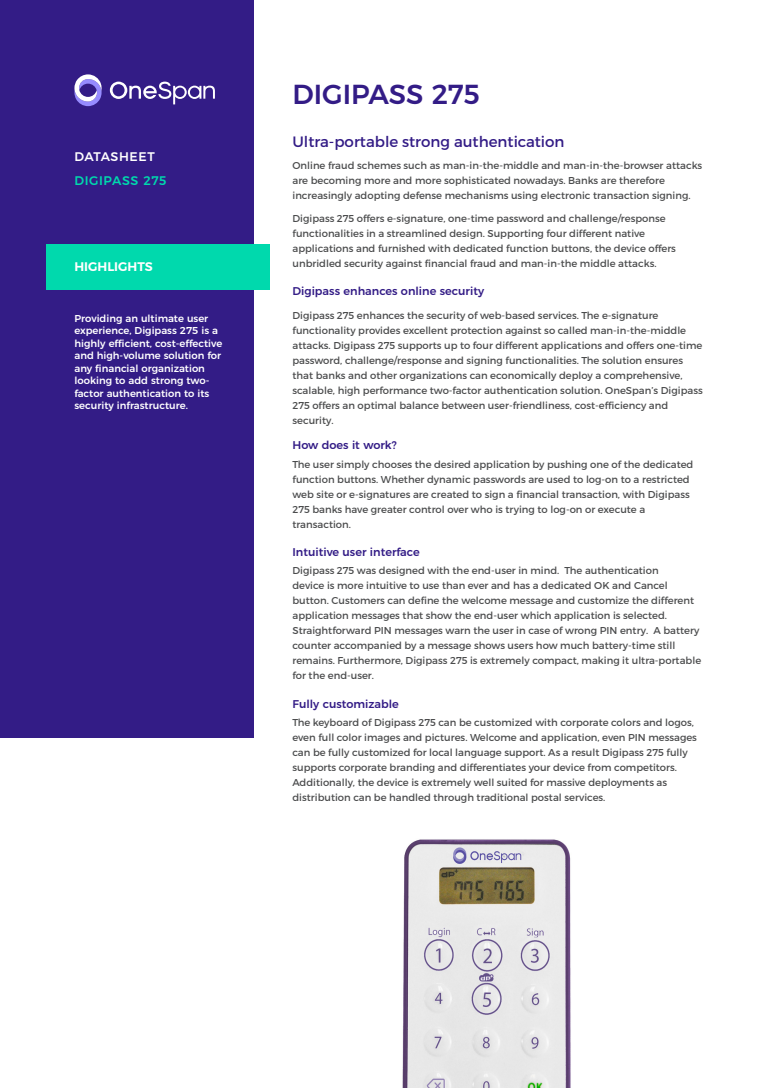
<style>
.page{position:relative;width:780px;height:1088px;background:#fff}
.page>*{position:absolute;margin:0;border:0;box-sizing:border-box;transform-origin:0 0}
.t1{font:500 27.5px "Montserrat";color:#331c86}
.Text_-_Intro{font:15px "Montserrat";color:#331c86}
.Documentnaam{font:500 12.5px "Montserrat";letter-spacing:.05em;color:#00d9ad}
.Page_Names_-_inside{font:600 12.5px "Montserrat";color:#fff}
.t2{font:500 12.5px "Montserrat";letter-spacing:.045em;color:#fff}
.Text_-_Subheads{font:500 11.25px "Montserrat";color:#331c86}
.Text{font:10px/15px "Montserrat";color:#4b4c4d}
.Text_-_Subheads-2{font:10px/15px "Montserrat";color:#4b4c4d}
.Sidebar_-_Text{font:500 10px/12.5px "Montserrat";color:#fff}
</style>
<div class="page">
<img style="left:402px;top:839px;width:169px;height:249px">
<div style="left:0;top:0;width:254px;height:738px;background:#331c86"></div>
<svg style="left:74px;top:74px;width:28px;height:32px"></svg>
<svg style="left:110px;top:82px;width:105px;height:22px"></svg>
<div style="left:46px;top:244px;width:223px;height:45px;background:#00d9ad"></div>
<p class="t2" style="left:74px;top:147px;width:82px">DATASHEET</p>
<p class="Documentnaam" style="left:74px;top:170px;width:93px">DIGIPASS 275</p>
<p class="Page_Names_-_inside" style="left:74px;top:257px;width:80px">HIGHLIGHTS</p>
<p class="Sidebar_-_Text" style="left:74px;top:311px;width:149px">Providing an ultimate user experience, Digipass 275 is a highly efficient, cost-effective and high-volume solution for any financial organization looking to add strong two&shy;factor authentication to its security infrastructure.</p>
<p class="t1" style="left:292px;top:72px;width:189px">DIGIPASS 275</p>
<p class="Text_-_Intro" style="left:292px;top:132px;width:273px">Ultra-portable strong authentication</p>
<p class="Text" style="left:292px;top:158px;width:411px">Online fraud schemes such as man-in-the-middle and man-in-the-browser attacks are becoming more and more sophisticated nowadays. Banks are therefore increasingly adopting defense mechanisms using electronic transaction signing.</p>
<p class="Text" style="left:292px;top:211px;width:385px">Digipass 275 offers e-signature, one-time password and challenge/response functionalities in a streamlined design. Supporting four different native applications and furnished with dedicated function buttons, the device offers unbridled security against financial fraud and man-in-the middle attacks.</p>
<p class="Text_-_Subheads" style="left:292px;top:282px;width:193px">Digipass enhances online security</p>
<p class="Text_-_Subheads-2" style="left:292px;top:308px;width:412px">Digipass 275 enhances the security of web-based services. The e-signature functionality provides excellent protection against so called man-in-the-middle attacks. Digipass 275 supports up to four different applications and offers one-time password, challenge/response and signing functionalities. The solution ensures that banks and other organizations can economically deploy a comprehensive, scalable, high performance two-factor authentication solution. OneSpan’s Digipass 275 offers an optimal balance between user-friendliness, cost-efficiency and security.</p>
<p class="Text_-_Subheads" style="left:292px;top:436px;width:106px">How does it work?</p>
<p class="Text" style="left:292px;top:456px;width:402px">The user simply chooses the desired application by pushing one of the dedicated function buttons. Whether dynamic passwords are used to log-on to a restricted web site or e-signatures are created to sign a financial transaction, with Digipass 275 banks have greater control over who is trying to log-on or execute a transaction.</p>
<p class="Text_-_Subheads" style="left:292px;top:542px;width:129px">Intuitive user interface</p>
<p class="Text" style="left:292px;top:563px;width:410px">Digipass 275 was designed with the end-user in mind. The authentication<br>device is more intuitive to use than ever and has a dedicated OK and Cancel button. Customers can define the welcome message and customize the different application messages that show the end-user which application is selected.<br>Straightforward PIN messages warn the user in case of wrong PIN entry. A battery counter accompanied by a message shows users how much battery-time still remains. Furthermore, Digipass 275 is extremely compact, making it ultra-portable for the end-user.</p>
<p class="Text_-_Subheads" style="left:292px;top:694px;width:108px">Fully customizable</p>
<p class="Text" style="left:292px;top:715px;width:406px">The keyboard of Digipass 275 can be customized with corporate colors and logos, even full color images and pictures. Welcome and application, even PIN messages can be fully customized for local language support. As a result Digipass 275 fully supports corporate branding and differentiates your device from competitors.<br>Additionally, the device is extremely well suited for massive deployments as distribution can be handled through traditional postal services.</p>
</div>
